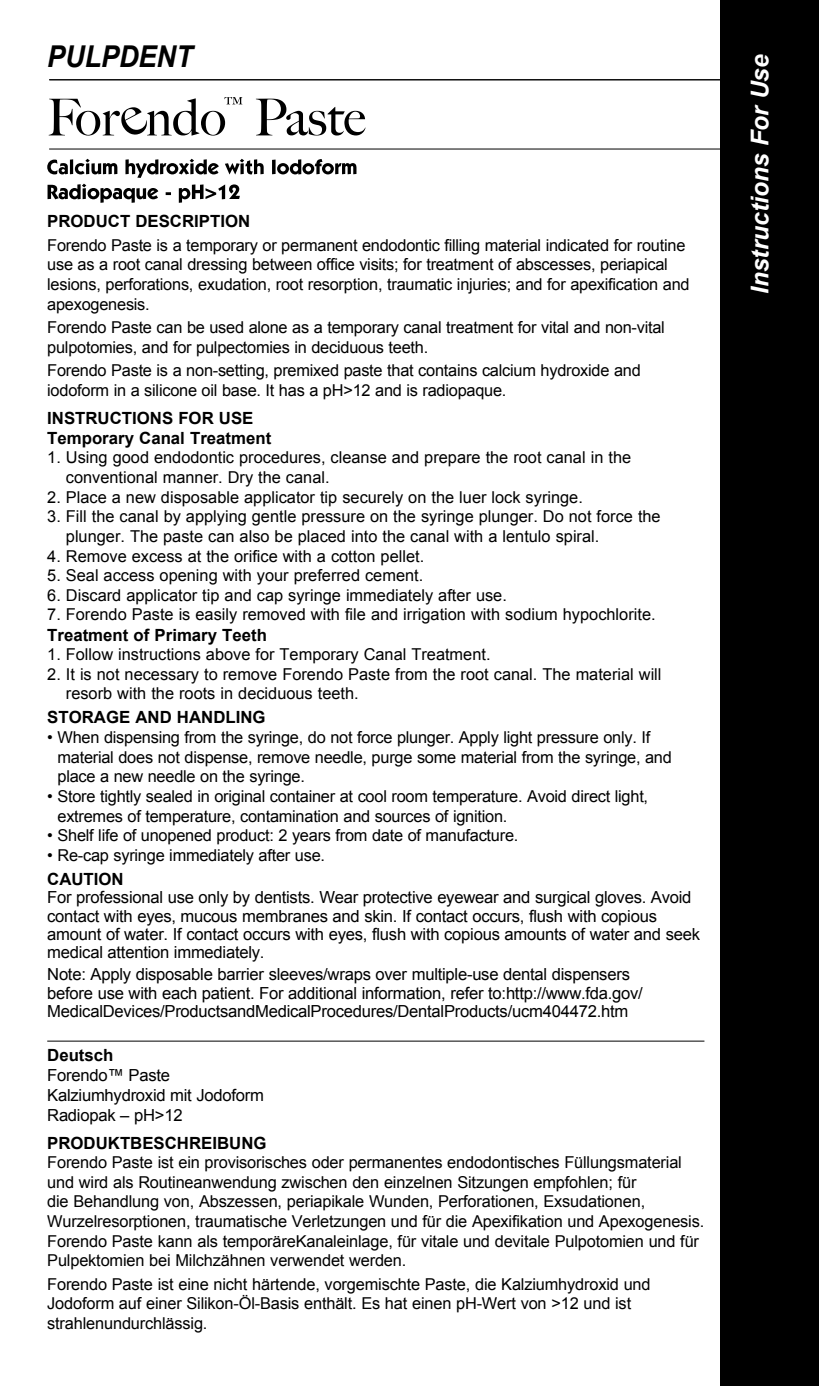
<style>
.page{position:relative;width:819px;height:1386px;background:#fff}
.page>*{position:absolute;margin:0;border:0;box-sizing:border-box;transform-origin:0 0}
.t1{font:italic 700 30.1px "Arial";letter-spacing:-.005em;color:#000;scale:.9 1}
.t2{font:italic 700 24.5px "Arial";color:#fff}
.t3{font:700 16.8px/20.1px "Arial";color:#000}
.t4{font:16.62px/18.4px "Arial";letter-spacing:-.015em;color:#000}
.t5{font:16.45px/19.6px "Arial";letter-spacing:-.01em;color:#000}
</style>
<div class="page">
<hr style="left:47px;top:1041px;width:657px;height:1px;background:#000">
<svg style="left:48px;top:184px;width:192px;height:19px"></svg>
<svg style="left:47px;top:159px;width:309px;height:19px"></svg>
<div style="left:721px;top:0;width:98px;height:1386px;background:#000"></div>
<svg style="left:49px;top:97px;width:193px;height:39px"></svg>
<svg style="left:256px;top:99px;width:110px;height:37px"></svg>
<hr style="left:49px;top:149px;width:689px;height:1px;background:#000">
<hr style="left:49px;top:79px;width:689px;height:1px;background:#000">
<h1 class="t1" style="left:47px;top:37px;width:163px">PULPDENT</h1>
<p class="t3" style="left:47px;top:212px;width:205px">PRODUCT DESCRIPTION</p>
<p class="t5" style="left:47px;top:235px;width:644px">Forendo Paste is a temporary or permanent endodontic filling material indicated for routine use as a root canal dressing between office visits; for treatment of abscesses, periapical lesions, perforations, exudation, root resorption, traumatic injuries; and for apexification and apexogenesis.</p>
<p class="t5" style="left:47px;top:318px;width:619px">Forendo Paste can be used alone as a temporary canal treatment for vital and non-vital pulpotomies, and for pulpectomies in deciduous teeth.</p>
<p class="t5" style="left:47px;top:361px;width:595px">Forendo Paste is a non-setting, premixed paste that contains calcium hydroxide and iodoform in a silicone oil base. It has a pH&gt;12 and is radiopaque.</p>
<p class="t3" style="left:47px;top:408px;width:226px">INSTRUCTIONS FOR USE<br>Temporary Canal Treatment</p>
<p class="t5" style="left:66px;top:448px;width:567px;text-indent:-19px">1. Using good endodontic procedures, cleanse and prepare the root canal in the conventional manner. Dry the canal.</p>
<p class="t5" style="left:47px;top:487px;width:537px">2. Place a new disposable applicator tip securely on the luer lock syringe.</p>
<p class="t5" style="left:66px;top:507px;width:596px;text-indent:-19px">3. Fill the canal by applying gentle pressure on the syringe plunger. Do not force the plunger. The paste can also be placed into the canal with a lentulo spiral.</p>
<p class="t5" style="left:47px;top:546px;width:378px">4. Remove excess at the orifice with a cotton pellet.</p>
<p class="t5" style="left:47px;top:566px;width:378px">5. Seal access opening with your preferred cement.</p>
<p class="t5" style="left:47px;top:585px;width:461px">6. Discard applicator tip and cap syringe immediately after use.</p>
<p class="t5" style="left:47px;top:605px;width:610px">7. Forendo Paste is easily removed with file and irrigation with sodium hypochlorite.</p>
<p class="t3" style="left:47px;top:625px;width:221px">Treatment of Primary Teeth</p>
<p class="t5" style="left:47px;top:645px;width:445px">1. Follow instructions above for Temporary Canal Treatment.</p>
<p class="t5" style="left:66px;top:664px;width:597px;text-indent:-19px">2. It is not necessary to remove Forendo Paste from the root canal. The material will resorb with the roots in deciduous teeth.</p>
<p class="t3" style="left:47px;top:708px;width:220px">STORAGE AND HANDLING</p>
<p class="t5" style="left:57px;top:728px;width:616px;text-indent:-10px">• When dispensing from the syringe, do not force plunger. Apply light pressure only. If material does not dispense, remove needle, purge some material from the syringe, and place a new needle on the syringe.</p>
<p class="t5" style="left:57px;top:787px;width:592px;text-indent:-10px">• Store tightly sealed in original container at cool room temperature. Avoid direct light, extremes of temperature, contamination and sources of ignition.</p>
<p class="t5" style="left:47px;top:826px;width:473px">• Shelf life of unopened product: 2 years from date of manufacture.</p>
<p class="t5" style="left:47px;top:845px;width:279px">• Re-cap syringe immediately after use.</p>
<p class="t3" style="left:47px;top:869px;width:78px">CAUTION</p>
<p class="t4" style="left:47px;top:888px;width:654px">For professional use only by dentists. Wear protective eyewear and surgical gloves. Avoid contact with eyes, mucous membranes and skin. If contact occurs, flush with copious amount of water. If contact occurs with eyes, flush with copious amounts of water and seek medical attention immediately.</p>
<p class="t4" style="left:47px;top:966px;width:597px">Note: Apply disposable barrier sleeves/wraps over multiple-use dental dispensers before use with each patient. For additional information, refer to:http://www.fda.gov/<br>MedicalDevices/ProductsandMedicalProcedures/DentalProducts/ucm404472.htm</p>
<p class="t3" style="left:47px;top:1046px;width:68px">Deutsch</p>
<p class="t4" style="left:47px;top:1065px;width:218px;line-height:19.9px">Forendo™ Paste<br>Kalziumhydroxid mit Jodoform<br>Radiopak – pH&gt;12</p>
<p class="t3" style="left:47px;top:1133px;width:221px">PRODUKTBESCHREIBUNG</p>
<p class="t5" style="left:47px;top:1153px;width:659px">Forendo Paste ist ein provisorisches oder permanentes endodontisches Füllungsmaterial und wird als Routineanwendung zwischen den einzelnen Sitzungen empfohlen; für<br>die Behandlung von, Abszessen, periapikale Wunden, Perforationen, Exsudationen, Wurzelresorptionen, traumatische Verletzungen und für die Apexifikation und Apexogenesis.<br>Forendo Paste kann als temporäreKanaleinlage, für vitale und devitale Pulpotomien und für Pulpektomien bei Milchzähnen verwendet werden.</p>
<p class="t5" style="left:47px;top:1274px;width:605px">Forendo Paste ist eine nicht härtende, vorgemischte Paste, die Kalziumhydroxid und<br>Jodoform auf einer Silikon-Öl-Basis enthält. Es hat einen pH-Wert von &gt;12 und ist strahlenundurchlässig.</p>
<h2 class="t2" style="left:744px;top:294px;width:241px;rotate:-90deg">Instructions For Use</h2>
</div>
